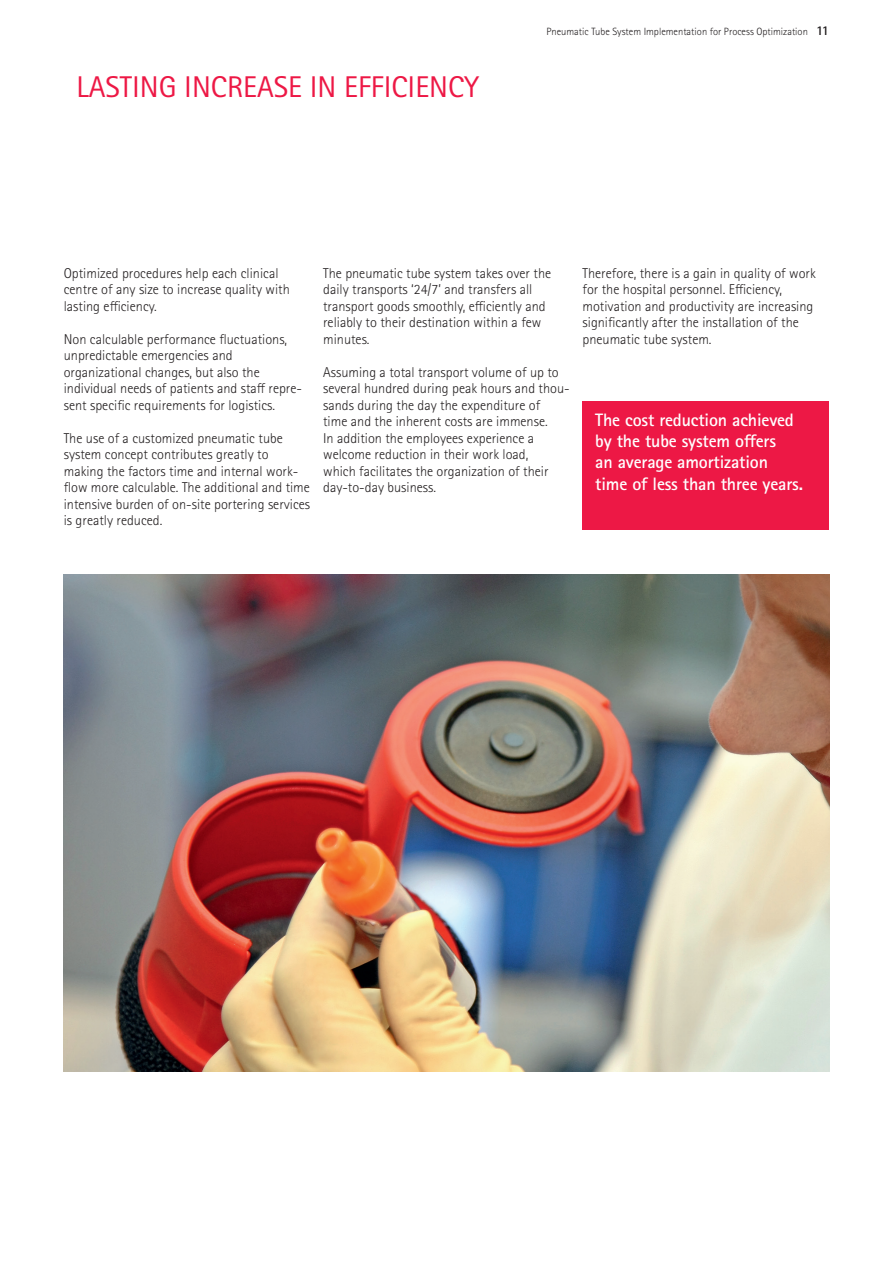
<style>
.page{position:relative;width:893px;height:1263px;background:#fff}
.page>*{position:absolute;margin:0;border:0;box-sizing:border-box;transform-origin:0 0}
.t1{font:30px "Rotis Sans Serif Pro";color:#ed1845}
.t2{font:700 18px/21px "Rotis Sans Serif Pro";letter-spacing:-.01em;color:#fff}
.t3{font:300 14.25px/16.5px "Rotis Sans Serif Pro";color:#231f20}
.t4{font:700 13.5px "Rotis Sans Serif Pro";color:#231f20}
.t5{font:300 10.5px "Rotis Sans Serif Pro";color:#231f20}
</style>
<div class="page">
<img style="left:64px;top:574px;width:765px;height:497px">
<div style="left:583px;top:401px;width:246px;height:128px;background:#ed1845"></div>
<h1 class="t1" style="left:77px;top:69px;width:404px">LASTING INCREASE IN EFFICIENCY</h1>
<p class="t5" style="left:546px;top:25px;width:263px">Pneumatic Tube System Implementation for Process Optimization</p>
<p class="t4" style="left:816px;top:22px;width:15px">11</p>
<p class="t3" style="left:64px;top:265px;width:228px">Optimized procedures help each clinical centre of any size to increase quality with lasting efficiency.</p>
<p class="t3" style="left:64px;top:331px;width:240px">Non calculable performance fluctuations, unpredictable emergencies and organizational changes, but also the individual needs of patients and staff repre&shy;sent specific requirements for logistics.</p>
<p class="t3" style="left:64px;top:430px;width:248px">The use of a customized pneumatic tube system concept contributes greatly to making the factors time and internal work&shy;flow more calculable. The additional and time intensive burden of on-site portering services is greatly reduced.</p>
<p class="t3" style="left:323px;top:265px;width:229px">The pneumatic tube system takes over the daily transports ‘24/7’ and transfers all transport goods smoothly, efficiently and reliably to their destination within a few minutes.</p>
<p class="t3" style="left:323px;top:364px;width:248px">Assuming a total transport volume of up to several hundred during peak hours and thou&shy;sands during the day the expenditure of<br>time and the inherent costs are immense.<br>In addition the employees experience a welcome reduction in their work load,<br>which facilitates the organization of their day-to-day business.</p>
<p class="t3" style="left:583px;top:265px;width:235px">Therefore, there is a gain in quality of work for the hospital personnel. Efficiency, motivation and productivity are increasing significantly after the installation of the pneumatic tube system.</p>
<p class="t2" style="left:595px;top:410px;width:209px">The cost reduction achieved by the tube system offers<br>an average amortization time of less than three years.</p>
</div>
